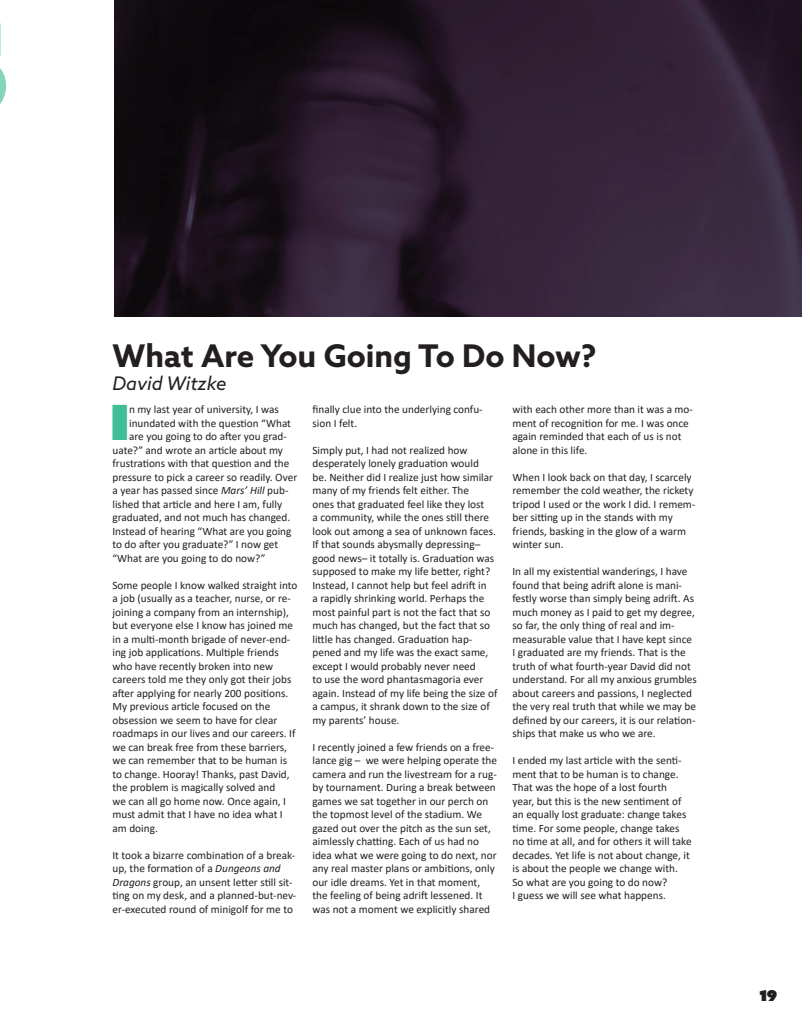
<style>
.page{position:relative;width:810px;height:1035px;background:#fff}
.page>*{position:absolute;margin:0;border:0;box-sizing:border-box;transform-origin:0 0}
.t1{font:48.5px "Azo Sans Uber";color:#41bd97}
.t2{font:700 31.25px "Azo Sans";color:#231f20}
.t3{font:italic 18.75px "Azo Sans";color:#231f20}
.t4{font:15px "Azo Sans Uber";color:#231f20}
.t5{font:11.25px/13.5px "Calibri";color:#231f20}
.s1{font-style:italic}
</style>
<div class="page">
<img style="left:114px;top:0;width:688px;height:316px">
<p class="t2" style="left:112px;top:335px;width:486px">What Are You Going To Do Now?</p>
<p class="t3" style="left:112px;top:371px;width:115px">David Witzke</p>
<p class="t1" style="left:110px;top:391px;width:20px">I</p>
<p class="t5" style="left:129px;top:403px;width:151px">n my last year of university, I was</p>
<p class="t5" style="left:312px;top:403px;width:172px">finally clue into the underlying confu&shy;sion I felt.</p>
<p class="t5" style="left:312px;top:443px;width:186px">Simply put, I had not realized how desperately lonely graduation would<br>be. Neither did I realize just how similar many of my friends felt either. The<br>ones that graduated feel like they lost<br>a community, while the ones still there look out among a sea of unknown faces.<br>If that sounds abysmally depressing– good news– it totally is. Graduation was supposed to make my life better, right?<br>Instead, I cannot help but feel adrift in<br>a rapidly shrinking world. Perhaps the most painful part is not the fact that so much has changed, but the fact that so little has changed. Graduation hap&shy;pened and my life was the exact same, except I would probably never need<br>to use the word phantasmagoria ever again. Instead of my life being the size of a campus, it shrank down to the size of my parents’ house.</p>
<p class="t5" style="left:312px;top:740px;width:186px">I recently joined a few friends on a free&shy;lance gig – we were helping operate the camera and run the livestream for a rug&shy;by tournament. During a break between games we sat together in our perch on the topmost level of the stadium. We gazed out over the pitch as the sun set, aimlessly chatting. Each of us had no idea what we were going to do next, nor any real master plans or ambitions, only our idle dreams. Yet in that moment, the feeling of being adrift lessened. It was not a moment we explicitly shared</p>
<p class="t5" style="left:512px;top:403px;width:182px">with each other more than it was a mo&shy;ment of recognition for me. I was once again reminded that each of us is not alone in this life.</p>
<p class="t5" style="left:512px;top:470px;width:184px">When I look back on that day, I scarcely remember the cold weather, the rickety tripod I used or the work I did. I remem&shy;ber sitting up in the stands with my friends, basking in the glow of a warm winter sun.</p>
<p class="t5" style="left:512px;top:565px;width:186px">In all my existential wanderings, I have found that being adrift alone is mani&shy;festly worse than simply being adrift. As much money as I paid to get my degree, so far, the only thing of real and im&shy;measurable value that I have kept since I graduated are my friends. That is the truth of what fourth-year David did not understand. For all my anxious grumbles about careers and passions, I neglected the very real truth that while we may be defined by our careers, it is our relation&shy;ships that make us who we are.</p>
<p class="t5" style="left:512px;top:754px;width:181px">I ended my last article with the senti&shy;ment that to be human is to change.<br>That was the hope of a lost fourth<br>year, but this is the new sentiment of an equally lost graduate: change takes time. For some people, change takes no time at all, and for others it will take decades. Yet life is not about change, it is about the people we change with.</p>
<p class="t5" style="left:512px;top:875px;width:156px">So what are you going to do now?</p>
<p class="t5" style="left:512px;top:889px;width:155px">I guess we will see what happens.</p>
<p class="t5" style="left:129px;top:416px;width:163px">inundated with the question “What</p>
<p class="t5" style="left:129px;top:430px;width:159px">are you going to do after you grad-</p>
<p class="t5" style="left:113px;top:443px;width:172px">uate?” and wrote an article about my</p>
<p class="t5" style="left:113px;top:457px;width:178px">frustrations with that question and the</p>
<p class="t5" style="left:113px;top:470px;width:186px">pressure to pick a career so readily. Over</p>
<p class="t5" style="left:113px;top:484px;width:177px">a year has passed since <span class="s1">Mars’ Hill</span> pub-</p>
<p class="t5" style="left:112px;top:497px;width:171px">lished that article and here I am, fully</p>
<p class="t5" style="left:112px;top:511px;width:179px">graduated, and not much has changed.</p>
<p class="t5" style="left:112px;top:524px;width:181px">Instead of hearing “What are you going</p>
<p class="t5" style="left:112px;top:538px;width:167px">to do after you graduate?” I now get</p>
<p class="t5" style="left:112px;top:551px;width:154px">“What are you going to do now?”</p>
<p class="t5" style="left:112px;top:578px;width:186px">Some people I know walked straight into a job (usually as a teacher, nurse, or re&shy;joining a company from an internship), but everyone else I know has joined me in a multi-month brigade of never-end&shy;ing job applications. Multiple friends who have recently broken into new careers told me they only got their jobs after applying for nearly 200 positions.</p>
<p class="t5" style="left:112px;top:700px;width:185px">My previous article focused on the obsession we seem to have for clear roadmaps in our lives and our careers. If we can break free from these barriers, we can remember that to be human is to change. Hooray! Thanks, past David, the problem is magically solved and<br>we can all go home now. Once again, I must admit that I have no idea what I am doing.</p>
<p class="t5" style="left:112px;top:848px;width:185px">It took a bizarre combination of a break&shy;up, the formation of a <span class="s1">Dungeons and Dragons</span> group, an unsent letter still sit&shy;ting on my desk, and a planned-but-nev&shy;er-executed round of minigolf for me to</p>
<h3 class="t4" style="left:759px;top:986px;width:19px">19</h3>
</div>
